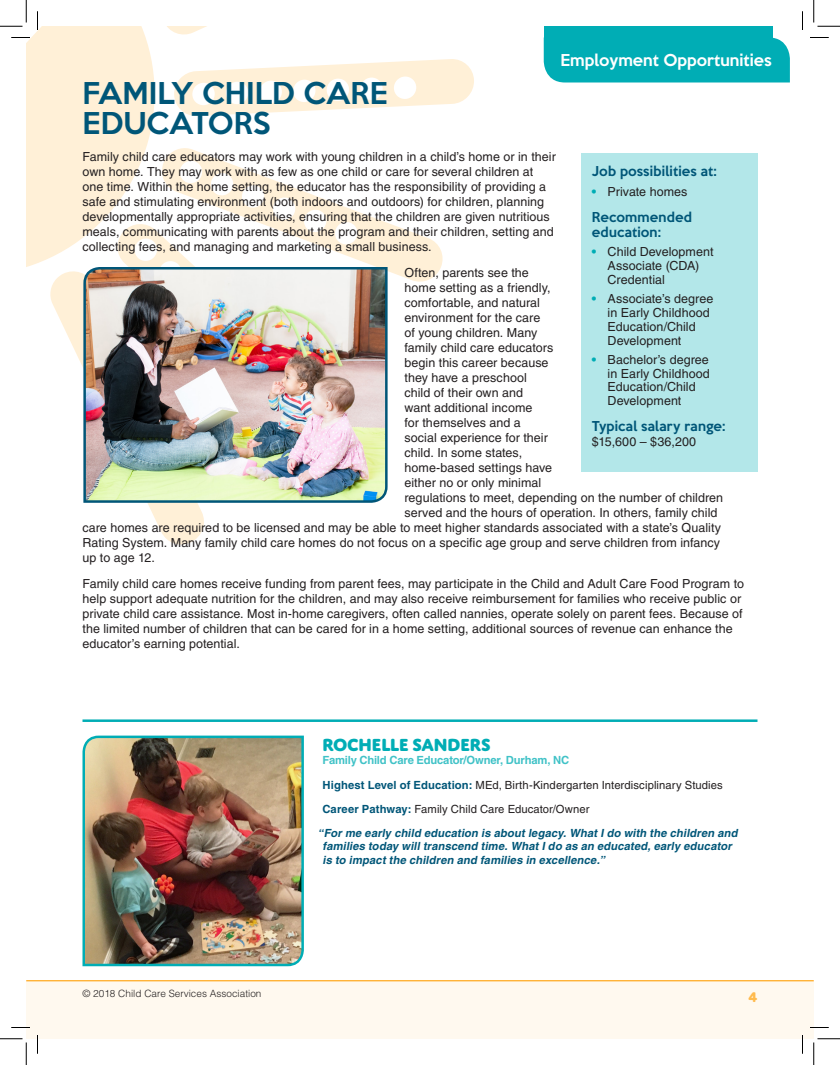
<style>
.page{position:relative;width:840px;height:1065px;background:#fff}
.page>*{position:absolute;margin:0;border:0;box-sizing:border-box;transform-origin:0 0}
.t1{font:500 27.5px/30px "Keep Calm";letter-spacing:.005em;color:#005678}
.H1b{font:800 18.75px "Domus Titling";letter-spacing:-.03em;color:#00adb5}
.t2{font:500 15px "Keep Calm";color:#fff}
.t3{font:800 15px "Domus Titling";color:#ffbb4e}
.body_text{font:12.5px/15px "Helvetica LT Std";letter-spacing:.005em;color:#231f20}
.callout_h1{font:500 12.5px/15px "Keep Calm";letter-spacing:.01em;color:#005678}
.Teacher_Bio{font:italic 700 11.25px/13.1px "Helvetica LT Std";color:#005678}
.Teacher_Bio-2{font:11.25px "Helvetica LT Std";letter-spacing:.01em;color:#231f20}
.H1b-2{font:700 11.25px "Helvetica LT Std";letter-spacing:-.015em;color:#40c2c7}
.t4{font:300 10px "Helvetica LT Std";color:#231f20}
.s1{font-weight:700;color:#00adb5}
.s2{font-family:"Helvetica LT Std";font-weight:400;color:#231f20}
.s3{font-weight:700;color:#005678}
</style>
<div class="page">
<div style="left:26px;top:981px;width:788px;height:58px;background:#fff9ef"></div>
<hr style="left:26px;top:980px;width:788px;height:1px;background:#ffaa21">
<svg style="left:50px;top:295px;width:154px;height:250px"></svg>
<svg style="left:172px;top:26px;width:35px;height:9px"></svg>
<svg style="left:26px;top:26px;width:146px;height:269px;fill:#fff0d7"></svg>
<svg style="left:159px;top:146px;width:284px;height:136px"></svg>
<svg style="left:174px;top:59px;width:300px;height:57px"></svg>
<svg style="left:115px;top:222px;width:234px;height:44px"></svg>
<div style="left:544px;top:38px;width:246px;height:45px;background:#00adb5"></div>
<div style="left:581px;top:153px;width:177px;height:318px;background:#b3e7e9"></div>
<img style="left:82px;top:735px;width:222px;height:232px">
<img style="left:82px;top:266px;width:307px;height:238px">
<hr style="left:82px;top:719px;width:676px;height:3px;background:#00adb5">
<div style="left:544px;top:26px;width:228px;height:16px;background:#00adb5"></div>
<svg style="left:11px;top:37px;width:19px;height:1px"></svg>
<svg style="left:810px;top:37px;width:19px;height:1px"></svg>
<svg style="left:11px;top:1027px;width:19px;height:1px"></svg>
<svg style="left:810px;top:1027px;width:19px;height:1px"></svg>
<svg style="left:37px;top:11px;width:1px;height:19px"></svg>
<svg style="left:37px;top:1035px;width:1px;height:19px"></svg>
<svg style="left:802px;top:11px;width:1px;height:19px"></svg>
<svg style="left:802px;top:1035px;width:1px;height:19px"></svg>
<svg style="left:0;top:0;width:27px;height:27px"></svg>
<svg style="left:0;top:1039px;width:27px;height:26px"></svg>
<svg style="left:814px;top:0;width:26px;height:27px"></svg>
<svg style="left:814px;top:1039px;width:26px;height:26px"></svg>
<p class="t2" style="left:561px;top:47px;width:213px">Employment Opportunities</p>
<h1 class="t1" style="left:82px;top:76px;width:307px">FAMILY CHILD CARE<br>EDUCATORS</h1>
<p class="body_text" style="left:82px;top:149px;width:475px">Family child care educators may work with young children in a child’s home or in their own home. They may work with as few as one child or care for several children at one time. Within the home setting, the educator has the responsibility of providing a safe and stimulating environment (both indoors and outdoors) for children, planning developmentally appropriate activities, ensuring that the children are given nutritious meals, communicating with parents about the program and their children, setting and collecting fees, and managing and marketing a small business.</p>
<p class="body_text" style="left:404px;top:265px;width:126px">Often, parents see the</p>
<p class="body_text" style="left:404px;top:280px;width:148px">home setting as a friendly,</p>
<p class="body_text" style="left:404px;top:295px;width:137px">comfortable, and natural</p>
<p class="body_text" style="left:404px;top:310px;width:137px">environment for the care</p>
<p class="body_text" style="left:404px;top:325px;width:135px">of young children. Many</p>
<p class="body_text" style="left:404px;top:340px;width:150px">family child care educators</p>
<p class="body_text" style="left:404px;top:355px;width:146px">begin this career because</p>
<p class="body_text" style="left:404px;top:370px;width:124px">they have a preschool</p>
<p class="body_text" style="left:404px;top:385px;width:120px">child of their own and</p>
<p class="body_text" style="left:404px;top:400px;width:130px">want additional income</p>
<p class="body_text" style="left:404px;top:415px;width:118px">for themselves and a</p>
<p class="body_text" style="left:404px;top:430px;width:145px">social experience for their</p>
<p class="body_text" style="left:404px;top:445px;width:119px">child. In some states,</p>
<p class="body_text" style="left:404px;top:460px;width:149px">home-based settings have</p>
<p class="body_text" style="left:404px;top:475px;width:138px">either no or only minimal</p>
<p class="body_text" style="left:404px;top:490px;width:320px">regulations to meet, depending on the number of children</p>
<p class="body_text" style="left:404px;top:505px;width:315px">served and the hours of operation. In others, family child</p>
<p class="body_text" style="left:82px;top:520px;width:640px">care homes are required to be licensed and may be able to meet higher standards associated with a state’s Quality</p>
<p class="body_text" style="left:82px;top:535px;width:639px">Rating System. Many family child care homes do not focus on a specific age group and serve children from infancy</p>
<p class="body_text" style="left:82px;top:550px;width:74px">up to age 12.</p>
<p class="body_text" style="left:82px;top:576px;width:663px">Family child care homes receive funding from parent fees, may participate in the Child and Adult Care Food Program to help support adequate nutrition for the children, and may also receive reimbursement for families who receive public or private child care assistance. Most in-home caregivers, often called nannies, operate solely on parent fees. Because of the limited number of children that can be cared for in a home setting, additional sources of revenue can enhance the educator’s earning potential.</p>
<p class="callout_h1" style="left:592px;top:163px;width:126px">Job possibilities at:</p>
<p class="body_text" style="left:592px;top:184px;width:97px"><span class="s1">•</span> Private homes</p>
<p class="callout_h1" style="left:592px;top:209px;width:101px">Recommended education:</p>
<p class="body_text" style="left:608px;top:245px;width:107px;line-height:13.8px;text-indent:-16px"><span class="s1">•</span> Child Development<br>Associate (CDA)<br>Credential</p>
<p class="body_text" style="left:608px;top:292px;width:107px;line-height:13.8px;text-indent:-16px"><span class="s1">•</span> Associate’s degree in Early Childhood<br>Education/Child<br>Development</p>
<p class="body_text" style="left:608px;top:353px;width:104px;line-height:13.8px;text-indent:-16px"><span class="s1">•</span> Bachelor’s degree in Early Childhood<br>Education/Child<br>Development</p>
<p class="callout_h1" style="left:592px;top:418px;width:135px">Typical salary range: <span class="s2">$15,600 – $36,200</span></p>
<p class="H1b" style="left:322px;top:733px;width:170px">ROCHELLE SANDERS</p>
<p class="H1b-2" style="left:323px;top:753px;width:248px">Family Child Care Educator/Owner, Durham, NC</p>
<p class="Teacher_Bio-2" style="left:323px;top:778px;width:402px"><span class="s3">Highest Level of Education:</span> MEd, Birth-Kindergarten Interdisciplinary Studies</p>
<p class="Teacher_Bio-2" style="left:322px;top:803px;width:269px"><span class="s3">Career Pathway:</span> Family Child Care Educator/Owner</p>
<p class="Teacher_Bio" style="left:323px;top:827px;width:419px;text-indent:-5px">“For me early child education is about legacy. What I do with the children and families today will transcend time. What I do as an educated, early educator is to impact the children and families in excellence.”</p>
<p class="t4" style="left:82px;top:987px;width:180px">© 2018 Child Care Services Association</p>
<p class="t3" style="left:749px;top:987px;width:10px">4</p>
</div>
